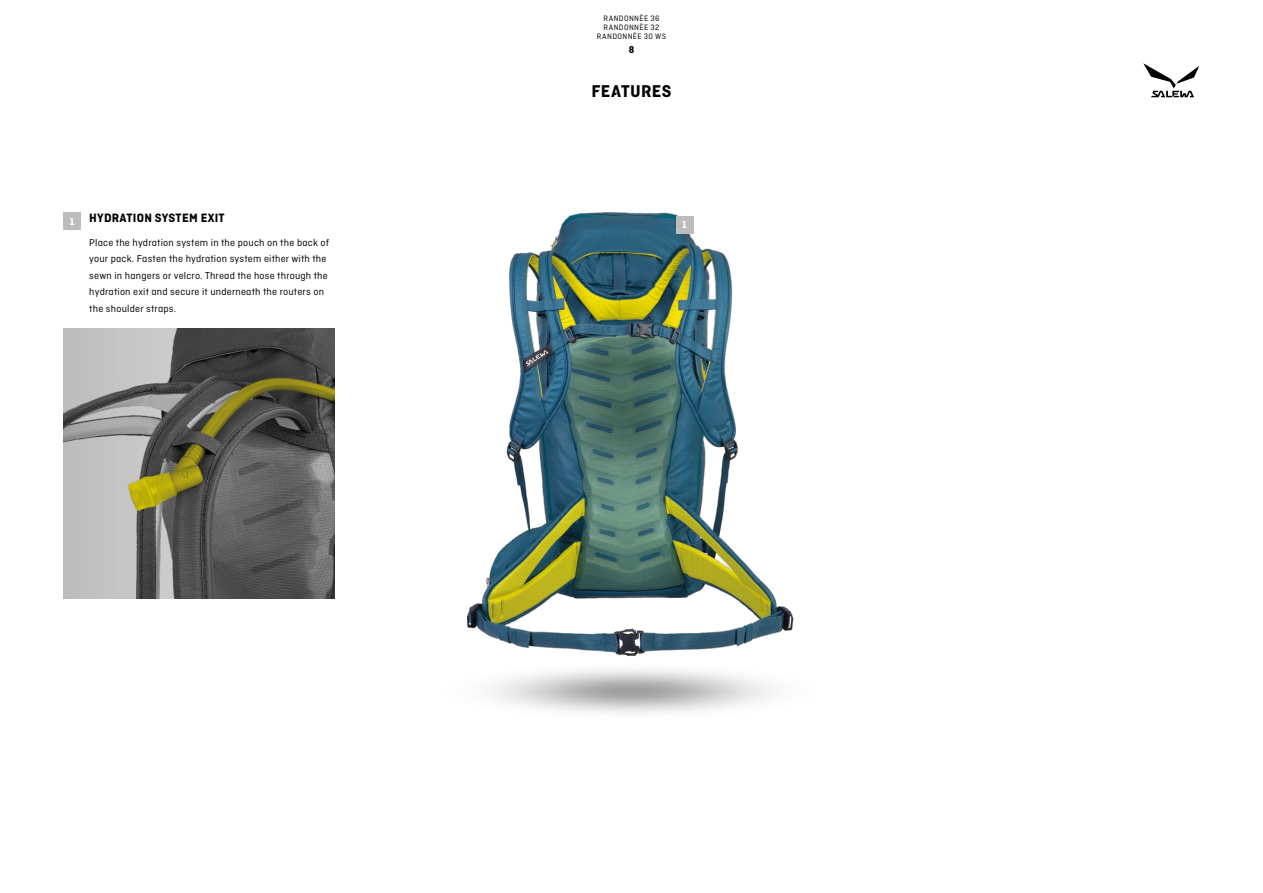
<style>
.page{position:relative;width:1263px;height:893px;background:#fff}
.page>*{position:absolute;margin:0;border:0;box-sizing:border-box;transform-origin:0 0}
.t1{font:18px "Ciutadella Hy";letter-spacing:.02em;color:#000}
.t2{font:700 12.75px "Ciutadella";letter-spacing:.02em;color:#000}
.t3{font:10.5px/16.5px "Ciutadella";letter-spacing:.02em;color:#000}
.t4{font:700 10.5px "Ciutadella";color:#fff}
.t5{font:700 10.5px "Ciutadella";color:#000}
.t6{font:8.25px/9px "Ciutadella";letter-spacing:.05em;color:#000;text-align:center}
</style>
<div class="page">
<svg style="left:1143px;top:63px;width:56px;height:34px"></svg>
<img style="left:467px;top:213px;width:327px;height:443px">
<div style="left:64px;top:213px;width:17px;height:17px;background:#bcbcbc"></div>
<div style="left:676px;top:217px;width:17px;height:17px;background:#bcbcbc"></div>
<img style="left:64px;top:328px;width:271px;height:270px">
<p class="t4" style="left:70px;top:215px;width:6px">1</p>
<p class="t2" style="left:89px;top:211px;width:137px">HYDRATION SYSTEM EXIT</p>
<p class="t3" style="left:89px;top:234px;width:242px">Place the hydration system in the pouch on the back of your pack. Fasten the hydration system either with the sewn in hangers or velcro. Thread the hose through the hydration exit and secure it underneath the routers on the shoulder straps.</p>
<p class="t6" style="left:597px;top:13px;width:71px">RANDONNÈE 36<br>RANDONNÈE 32<br>RANDONNÈE 30 WS</p>
<p class="t5" style="left:629px;top:44px;width:7px">8</p>
<h1 class="t1" style="left:591px;top:81px;width:82px">FEATURES</h1>
<p class="t4" style="left:682px;top:219px;width:6px">1</p>
</div>
